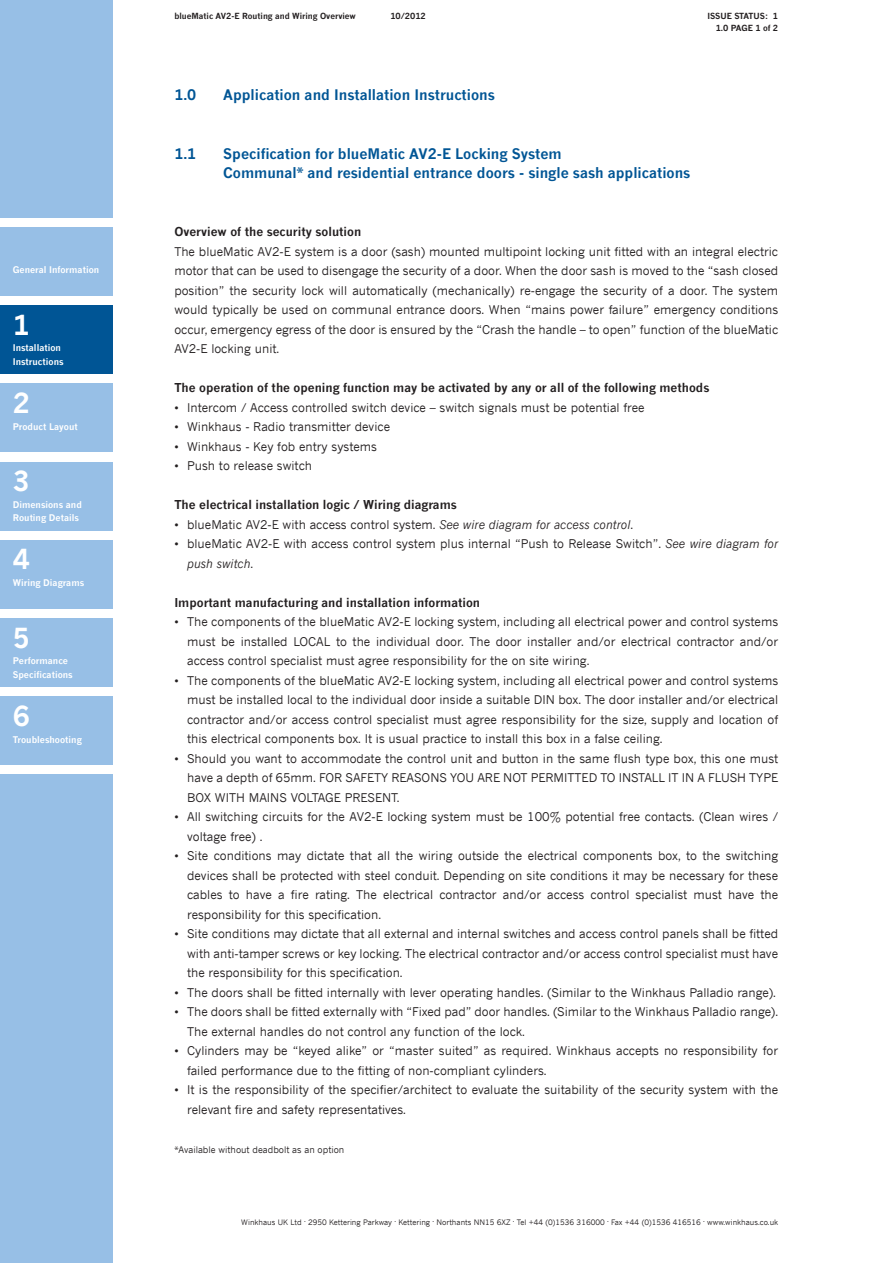
<style>
.page{position:relative;width:893px;height:1263px;background:#fff}
.page>*{position:absolute;margin:0;border:0;box-sizing:border-box;transform-origin:0 0}
.t1{font:700 27px "News Gothic";color:#fff}
.t2{font:700 14.25px/19.5px "News Gothic";color:#005595}
.t3{font:12px/19.5px "News Gothic";color:#231f20;text-align:justify}
.t4{font:700 12px "News Gothic";color:#231f20}
.t5{font:700 9px/13.5px "News Gothic";color:#fff}
.t6{font:9px "News Gothic";color:#231f20}
.t7{font:700 8.25px/12px "News Gothic";color:#231f20;text-align:right}
.t8{font:7.5px "News Gothic";color:#231f20}
.s1{font-style:italic}
</style>
<div class="page">
<div style="left:0;top:227px;width:113px;height:69px;background:#97bfe6"></div>
<div style="left:0;top:462px;width:113px;height:68px;background:#97bfe6"></div>
<div style="left:0;top:540px;width:113px;height:68px;background:#97bfe6"></div>
<div style="left:0;top:618px;width:113px;height:69px;background:#97bfe6"></div>
<div style="left:0;top:696px;width:113px;height:69px;background:#97bfe6"></div>
<div style="left:0;top:775px;width:113px;height:488px;background:#97bfe6"></div>
<div style="left:0;top:0;width:113px;height:217px;background:#97bfe6"></div>
<div style="left:0;top:384px;width:113px;height:68px;background:#97bfe6"></div>
<div style="left:0;top:305px;width:113px;height:69px;background:#005595"></div>
<p class="t5" style="left:13px;top:263px;width:88px">General Information</p>
<h1 class="t1" style="left:13px;top:308px;width:19px">1</h1>
<p class="t5" style="left:13px;top:341px;width:52px">Installation<br>Instructions</p>
<h1 class="t1" style="left:13px;top:386px;width:19px">2</h1>
<p class="t5" style="left:13px;top:419px;width:67px">Product Layout</p>
<h1 class="t1" style="left:13px;top:464px;width:19px">3</h1>
<p class="t5" style="left:13px;top:497px;width:71px">Dimensions and<br>Routing Details</p>
<h1 class="t1" style="left:13px;top:542px;width:19px">4</h1>
<p class="t5" style="left:13px;top:576px;width:73px">Wiring Diagrams</p>
<h1 class="t1" style="left:13px;top:621px;width:19px">5</h1>
<p class="t5" style="left:13px;top:654px;width:62px">Performance<br>Specifications</p>
<h1 class="t1" style="left:13px;top:699px;width:19px">6</h1>
<p class="t5" style="left:13px;top:732px;width:71px">Troubleshooting</p>
<p class="t7" style="left:174px;top:10px;width:183px">blueMatic AV2-E Routing and Wiring Overview</p>
<p class="t7" style="left:390px;top:10px;width:37px">10/2012</p>
<p class="t7" style="left:707px;top:10px;width:72px">ISSUE STATUS: 1<br>1.0 PAGE 1 of 2</p>
<p class="t2" style="left:174px;top:85px;width:23px">1.0</p>
<p class="t2" style="left:223px;top:85px;width:273px">Application and Installation Instructions</p>
<p class="t2" style="left:174px;top:143px;width:23px">1.1</p>
<p class="t2" style="left:223px;top:143px;width:469px">Specification for blueMatic AV2-E Locking System<br>Communal* and residential entrance doors - single sash applications</p>
<p class="t4" style="left:174px;top:224px;width:188px">Overview of the security solution</p>
<p class="t3" style="left:174px;top:241px;width:605px">The blueMatic AV2-E system is a door (sash) mounted multipoint locking unit fitted with an integral electric motor that can be used to disengage the security of a door. When the door sash is moved to the “sash closed position” the security lock will automatically (mechanically) re-engage the security of a door. The system would typically be used on communal entrance doors. When “mains power failure” emergency conditions occur, emergency egress of the door is ensured by the “Crash the handle – to open” function of the blueMatic AV2-E locking unit.</p>
<p class="t4" style="left:174px;top:380px;width:536px">The operation of the opening function may be activated by any or all of the following methods</p>
<p class="t3" style="left:174px;top:397px;width:472px">• Intercom / Access controlled switch device – switch signals must be potential free</p>
<p class="t3" style="left:174px;top:417px;width:217px">• Winkhaus - Radio transmitter device</p>
<p class="t3" style="left:174px;top:436px;width:204px">• Winkhaus - Key fob entry systems</p>
<p class="t3" style="left:174px;top:456px;width:139px">• Push to release switch</p>
<p class="t4" style="left:174px;top:497px;width:284px">The electrical installation logic / Wiring diagrams</p>
<p class="t3" style="left:174px;top:514px;width:460px">• blueMatic AV2-E with access control system. <span class="s1">See wire diagram for access control</span>.</p>
<p class="t3" style="left:187px;top:534px;width:593px;text-indent:-13px">• blueMatic AV2-E with access control system plus internal “Push to Release Switch”. <span class="s1">See wire diagram for push switch</span>.</p>
<p class="t4" style="left:174px;top:595px;width:307px">Important manufacturing and installation information</p>
<p class="t3" style="left:187px;top:612px;width:593px;text-indent:-13px">• The components of the blueMatic AV2-E locking system, including all electrical power and control systems must be installed LOCAL to the individual door. The door installer and/or electrical contractor and/or access control specialist must agree responsibility for the on site wiring.</p>
<p class="t3" style="left:187px;top:670px;width:593px;text-indent:-13px">• The components of the blueMatic AV2-E locking system, including all electrical power and control systems must be installed local to the individual door inside a suitable DIN box. The door installer and/or electrical contractor and/or access control specialist must agree responsibility for the size, supply and location of this electrical components box. It is usual practice to install this box in a false ceiling.</p>
<p class="t3" style="left:187px;top:748px;width:593px;text-indent:-13px">• Should you want to accommodate the control unit and button in the same flush type box, this one must have a depth of 65mm. FOR SAFETY REASONS YOU ARE NOT PERMITTED TO INSTALL IT IN A FLUSH TYPE BOX WITH MAINS VOLTAGE PRESENT.</p>
<p class="t3" style="left:187px;top:807px;width:593px;text-indent:-13px">• All switching circuits for the AV2-E locking system must be 100% potential free contacts. (Clean wires / voltage free) .</p>
<p class="t3" style="left:187px;top:846px;width:593px;text-indent:-13px">• Site conditions may dictate that all the wiring outside the electrical components box, to the switching devices shall be protected with steel conduit. Depending on site conditions it may be necessary for these cables to have a fire rating. The electrical contractor and/or access control specialist must have the responsibility for this specification.</p>
<p class="t3" style="left:187px;top:924px;width:593px;text-indent:-13px">• Site conditions may dictate that all external and internal switches and access control panels shall be fitted with anti-tamper screws or key locking. The electrical contractor and/or access control specialist must have the responsibility for this specification.</p>
<p class="t3" style="left:174px;top:982px;width:603px">• The doors shall be fitted internally with lever operating handles. (Similar to the Winkhaus Palladio range).</p>
<p class="t3" style="left:187px;top:1002px;width:593px;text-indent:-13px">• The doors shall be fitted externally with “Fixed pad” door handles. (Similar to the Winkhaus Palladio range).<br>The external handles do not control any function of the lock.</p>
<p class="t3" style="left:187px;top:1041px;width:593px;text-indent:-13px">• Cylinders may be “keyed alike” or “master suited” as required. Winkhaus accepts no responsibility for failed performance due to the fitting of non-compliant cylinders.</p>
<p class="t3" style="left:187px;top:1080px;width:593px;text-indent:-13px">• It is the responsibility of the specifier/architect to evaluate the suitability of the security system with the relevant fire and safety representatives.</p>
<p class="t6" style="left:174px;top:1144px;width:171px">*Available without deadbolt as an option</p>
<p class="t8" style="left:241px;top:1217px;width:538px">Winkhaus UK Ltd . 2950 Kettering Parkway . Kettering . Northants NN15 6XZ . Tel +44 (0)1536 316000 . Fax +44 (0)1536 416516 . www.winkhaus.co.uk</p>
</div>
